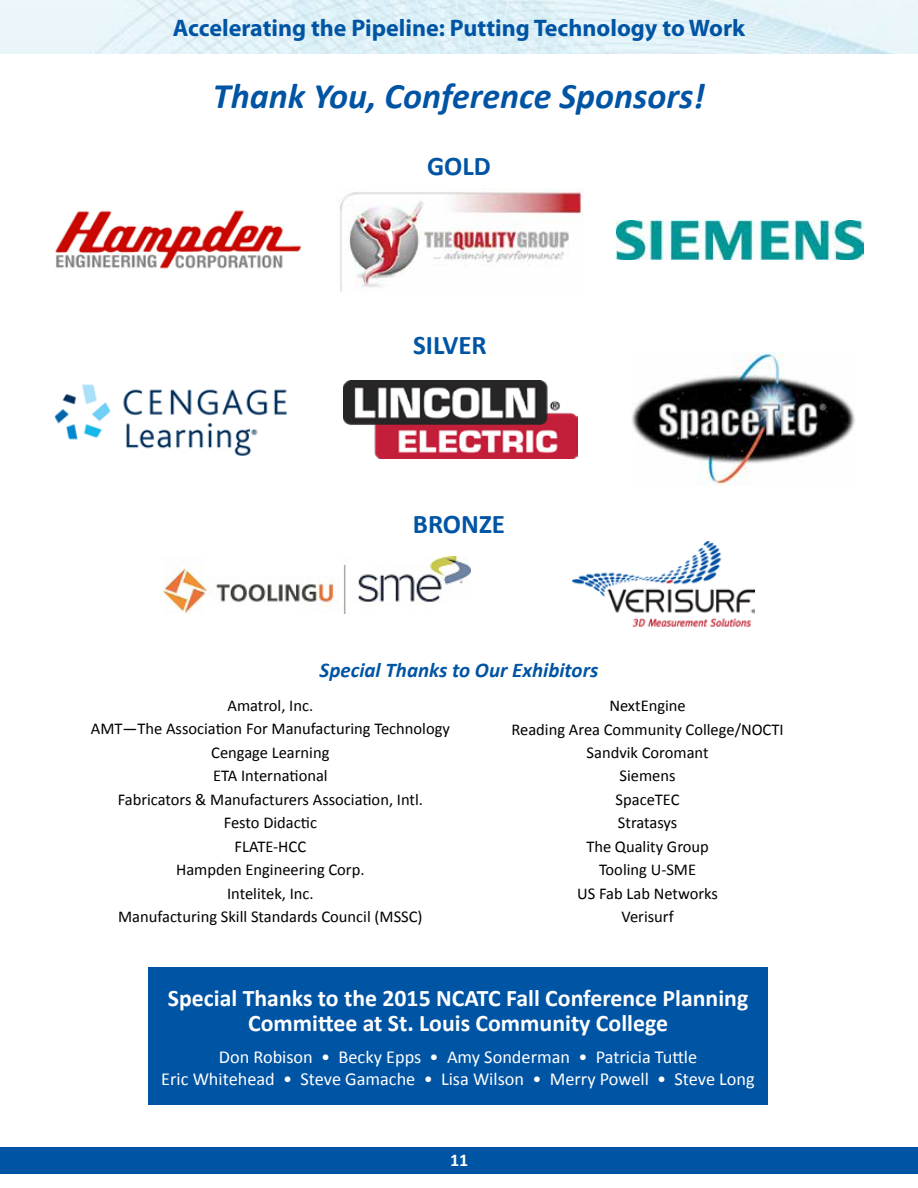
<style>
.page{position:relative;width:918px;height:1188px;background:#fff}
.page>*{position:absolute;margin:0;border:0;box-sizing:border-box;transform-origin:0 0}
.t1{font:italic 700 36px "Calibri";color:#0054a4}
.t2{font:700 27px "Calibri";color:#0054a4}
.t3{font:700 24px "Myriad Pro";color:#0054a4}
.t4{font:700 23.85px/25.7px "Calibri";color:#fff;text-align:center}
.t5{font:italic 700 21px "Calibri";color:#0054a4}
.t6{font:18.3px/21.9px "Calibri";color:#fff;text-align:center}
.t7{font:700 18px "Calibri";color:#fff}
.t8{font:16.5px/23.5px "Calibri";color:#000;text-align:center}
</style>
<div class="page">
<div style="left:0;top:1148px;width:918px;height:26px;background:#0054a4"></div>
<div style="left:148px;top:967px;width:620px;height:138px;background:#0054a4"></div>
<img style="left:632px;top:353px;width:224px;height:133px">
<img style="left:343px;top:380px;width:234px;height:78px">
<img style="left:163px;top:556px;width:308px;height:58px">
<img style="left:572px;top:542px;width:183px;height:85px">
<img style="left:55px;top:210px;width:246px;height:59px">
<img style="left:616px;top:221px;width:248px;height:39px">
<img style="left:340px;top:190px;width:244px;height:102px">
<img style="left:54px;top:384px;width:233px;height:72px">
<h3 class="t3" style="left:173px;top:12px;width:574px">Accelerating the Pipeline: Putting Technology to Work</h3>
<h1 class="t1" style="left:213px;top:73px;width:494px">Thank You, Conference Sponsors!</h1>
<h2 class="t2" style="left:427px;top:149px;width:65px">GOLD</h2>
<h2 class="t2" style="left:413px;top:328px;width:75px">SILVER</h2>
<h2 class="t2" style="left:413px;top:507px;width:94px">BRONZE</h2>
<p class="t5" style="left:320px;top:657px;width:280px">Special Thanks to Our Exhibitors</p>
<p class="t8" style="left:91px;top:694px;width:361px">Amatrol, Inc.<br>AMT—The Association For Manufacturing Technology<br>Cengage Learning<br>ETA International<br>Fabricators &amp; Manufacturers Association, Intl.<br>Festo Didactic<br>FLATE-HCC<br>Hampden Engineering Corp.<br>Intelitek, Inc.<br>Manufacturing Skill Standards Council (MSSC)</p>
<p class="t8" style="left:512px;top:694px;width:274px">NextEngine<br>Reading Area Community College/NOCTI<br>Sandvik Coromant<br>Siemens<br>SpaceTEC<br>Stratasys<br>The Quality Group<br>Tooling U-SME<br>US Fab Lab Networks<br>Verisurf</p>
<h3 class="t4" style="left:168px;top:985px;width:582px">Special Thanks to the 2015 NCATC Fall Conference Planning<br>Committee at St. Louis Community College</h3>
<p class="t6" style="left:161px;top:1046px;width:595px">Don Robison • Becky Epps • Amy Sonderman • Patricia Tuttle<br>Eric Whitehead • Steve Gamache • Lisa Wilson • Merry Powell • Steve Long</p>
<p class="t7" style="left:450px;top:1149px;width:20px">11</p>
</div>
